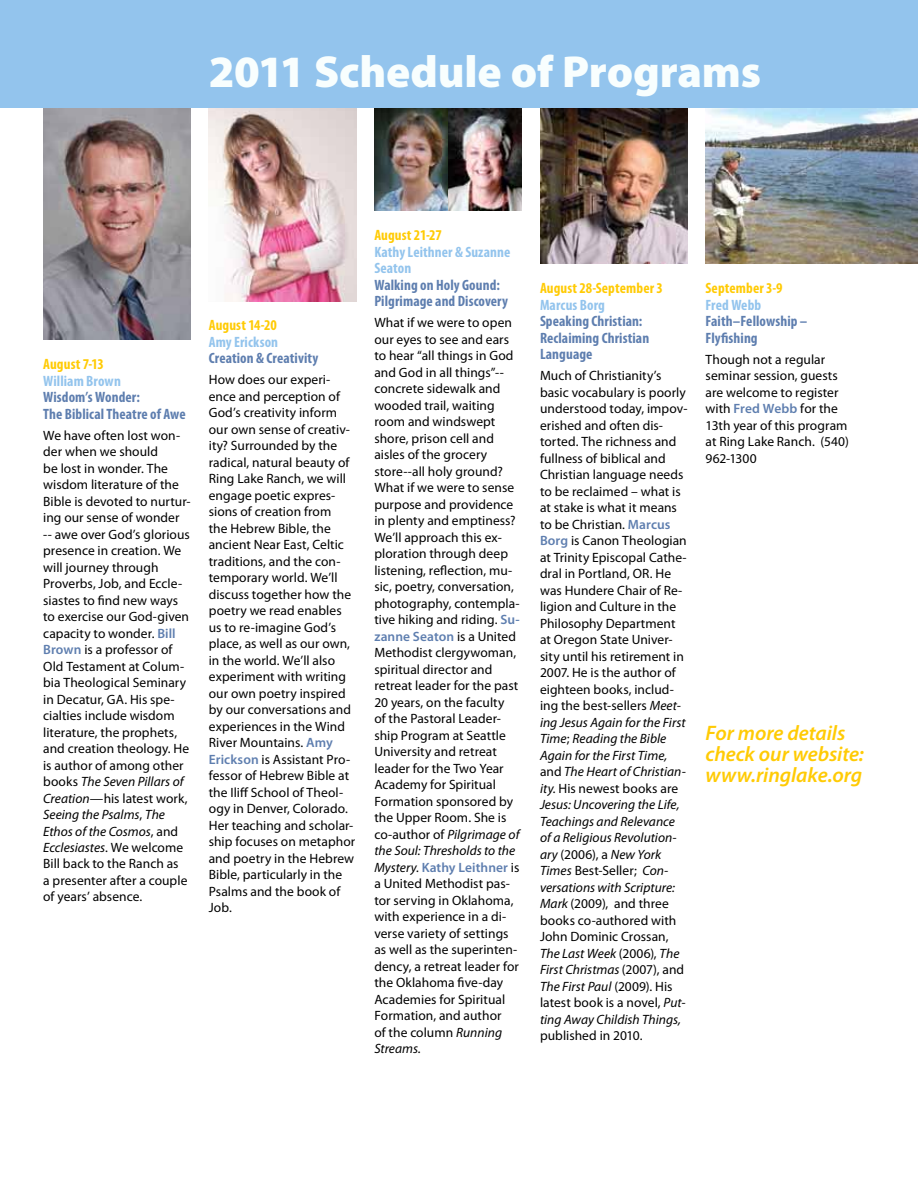
<style>
.page{position:relative;width:918px;height:1188px;background:#fff}
.page>*{position:absolute;margin:0;border:0;box-sizing:border-box;transform-origin:0 0}
.t1{font:900 45px "Myriad Pro";letter-spacing:-.005em;color:#f8fefe}
.t2{font:700 36px "Myriad Pro";letter-spacing:-.005em;color:#fff}
.t3{font:italic 600 21px/21px "Myriad Pro";letter-spacing:-.005em;color:#ffcb05}
.t4{font:700 condensed 15px/16.5px "Myriad Pro";letter-spacing:.005em;color:#5e7eaf}
.t5{font:700 condensed 15px/16.5px "Myriad Pro";letter-spacing:.005em;color:#93c4ed}
.t6{font:700 condensed 15px "Myriad Pro";letter-spacing:.005em;color:#ffcb05}
.t7{font:13.5px/16.5px "Myriad Pro";letter-spacing:.005em;color:#000}
.s1{font-weight:600;color:#5e7eaf}
.s2{font-style:italic}
</style>
<div class="page">
<img style="left:209px;top:108px;width:147px;height:193px">
<img style="left:374px;top:108px;width:74px;height:103px">
<img style="left:43px;top:108px;width:148px;height:232px">
<img style="left:540px;top:108px;width:148px;height:156px">
<img style="left:706px;top:108px;width:212px;height:156px">
<img style="left:448px;top:108px;width:74px;height:103px">
<div style="left:0;top:0;width:918px;height:108px;background:#93c4ed"></div>
<h2 class="t2" style="left:209px;top:35px;width:432px">2010 Schedule of Programs</h2>
<h1 class="t1" style="left:209px;top:42px;width:554px">2011 Schedule of Programs</h1>
<p class="t6" style="left:43px;top:355px;width:62px">August 7-13</p>
<p class="t5" style="left:43px;top:372px;width:79px">William Brown</p>
<p class="t4" style="left:43px;top:389px;width:144px">Wisdom’s Wonder:<br>The Biblical Theatre of Awe</p>
<p class="t7" style="left:43px;top:427px;width:149px">We have often lost won&shy;der when we should<br>be lost in wonder. The wisdom literature of the<br>Bible is devoted to nurtur&shy;ing our sense of wonder -- awe over God’s glorious presence in creation. We will journey through<br>Proverbs, Job, and Eccle&shy;siastes to find new ways to exercise our God-given capacity to wonder. <span class="s1">Bill<br>Brown</span> is a professor of<br>Old Testament at Colum&shy;bia Theological Seminary in Decatur, GA. His spe&shy;cialties include wisdom literature, the prophets, and creation theology. He is author of among other books <span class="s2">The Seven Pillars of<br>Creation</span>—his latest work,<br><span class="s2">Seeing the Psalms</span>, <span class="s2">The<br>Ethos of the Cosmos</span>, and<br><span class="s2">Ecclesiastes</span>. We welcome<br>Bill back to the Ranch as<br>a presenter after a couple of years’ absence.</p>
<p class="t6" style="left:209px;top:316px;width:70px">August 14-20</p>
<p class="t5" style="left:209px;top:333px;width:71px">Amy Erickson</p>
<p class="t4" style="left:209px;top:350px;width:111px">Creation &amp; Creativity</p>
<p class="t7" style="left:209px;top:371px;width:148px">How does our experi&shy;ence and perception of<br>God’s creativity inform our own sense of creativ&shy;ity? Surrounded by the radical, natural beauty of<br>Ring Lake Ranch, we will engage poetic expres&shy;sions of creation from<br>the Hebrew Bible, the ancient Near East, Celtic traditions, and the con&shy;temporary world. We’ll discuss together how the poetry we read enables us to re-imagine God’s place, as well as our own, in the world. We’ll also experiment with writing our own poetry inspired by our conversations and experiences in the Wind<br>River Mountains. <span class="s1">Amy<br>Erickson</span> is Assistant Pro&shy;fessor of Hebrew Bible at the Iliff School of Theol&shy;ogy in Denver, Colorado.<br>Her teaching and scholar&shy;ship focuses on metaphor and poetry in the Hebrew<br>Bible, particularly in the<br>Psalms and the book of<br>Job.</p>
<p class="t6" style="left:374px;top:226px;width:69px">August 21-27</p>
<p class="t5" style="left:374px;top:243px;width:137px">Kathy Leithner &amp; Suzanne<br>Seaton</p>
<p class="t4" style="left:374px;top:276px;width:135px">Walking on Holy Gound:<br>Pilgrimage and Discovery</p>
<p class="t7" style="left:374px;top:314px;width:147px">What if we were to open our eyes to see and ears to hear “all things in God and God in all things”-- concrete sidewalk and wooded trail, waiting room and windswept shore, prison cell and aisles of the grocery store--all holy ground?<br>What if we were to sense purpose and providence in plenty and emptiness?<br>We’ll approach this ex&shy;ploration through deep listening, reflection, mu&shy;sic, poetry, conversation, photography, contempla&shy;tive hiking and riding. <span class="s1">Su&shy;zanne Seaton</span> is a United<br>Methodist clergywoman, spiritual director and retreat leader for the past<br>20 years, on the faculty<br>of the Pastoral Leader&shy;ship Program at Seattle<br>University and retreat leader for the Two Year<br>Academy for Spiritual<br>Formation sponsored by the Upper Room. She is co-author of <span class="s2">Pilgrimage of the Soul: Thresholds to the<br>Mystery.</span> <span class="s1">Kathy Leithner</span> is a United Methodist pas&shy;tor serving in Oklahoma, with experience in a di&shy;verse variety of settings as well as the superinten&shy;dency, a retreat leader for the Oklahoma five-day<br>Academies for Spiritual<br>Formation, and author<br>of the column <span class="s2">Running<br>Streams.</span></p>
<p class="t6" style="left:540px;top:279px;width:124px">August 28-September 3</p>
<p class="t5" style="left:540px;top:296px;width:67px">Marcus Borg</p>
<p class="t4" style="left:540px;top:313px;width:111px">Speaking Christian:<br>Reclaiming Christian<br>Language</p>
<p class="t7" style="left:540px;top:367px;width:149px">Much of Christianity’s basic vocabulary is poorly understood today, impov&shy;erished and often dis&shy;torted. The richness and fullness of biblical and<br>Christian language needs to be reclaimed – what is at stake is what it means to be Christian. <span class="s1">Marcus<br>Borg</span> is Canon Theologian at Trinity Episcopal Cathe&shy;dral in Portland, OR. He was Hundere Chair of Re&shy;ligion and Culture in the<br>Philosophy Department at Oregon State Univer&shy;sity until his retirement in<br>2007. He is the author of eighteen books, includ&shy;ing the best-sellers <span class="s2">Meet&shy;ing Jesus Again for the First<br>Time</span>; <span class="s2">Reading the Bible<br>Again for the First Time, </span>and <span class="s2">The Heart of Christian&shy;ity.</span> His newest books are<br><span class="s2">Jesus: Uncovering the Life,<br>Teachings and Relevance of a Religious Revolution&shy;ary</span> (2006), a <span class="s2">New York<br>Times</span> Best-Seller; <span class="s2">Con&shy;versations with Scripture:<br>Mark</span> (2009), and three books co-authored with<br>John Dominic Crossan,<br><span class="s2">The Last Week</span> (2006), <span class="s2">The<br>First Christmas</span> (2007), and<br><span class="s2">The First Paul</span> (2009). His latest book is a novel, <span class="s2">Put&shy;ting Away Childish Things,</span></p>
<p class="t7" style="left:540px;top:1027px;width:104px">published in 2010.</p>
<p class="t6" style="left:706px;top:279px;width:79px">September 3-9</p>
<p class="t5" style="left:706px;top:296px;width:57px">Fred Webb</p>
<p class="t4" style="left:706px;top:313px;width:103px">Faith–Fellowship –<br>Flyfishing</p>
<p class="t7" style="left:706px;top:351px;width:145px">Though not a regular seminar session, guests are welcome to register with <span class="s1">Fred Webb</span> for the<br>13th year of this program at Ring Lake Ranch. (540)<br>962-1300</p>
<h3 class="t3" style="left:706px;top:722px;width:160px">For more details check our website: www.ringlake.org</h3>
</div>
